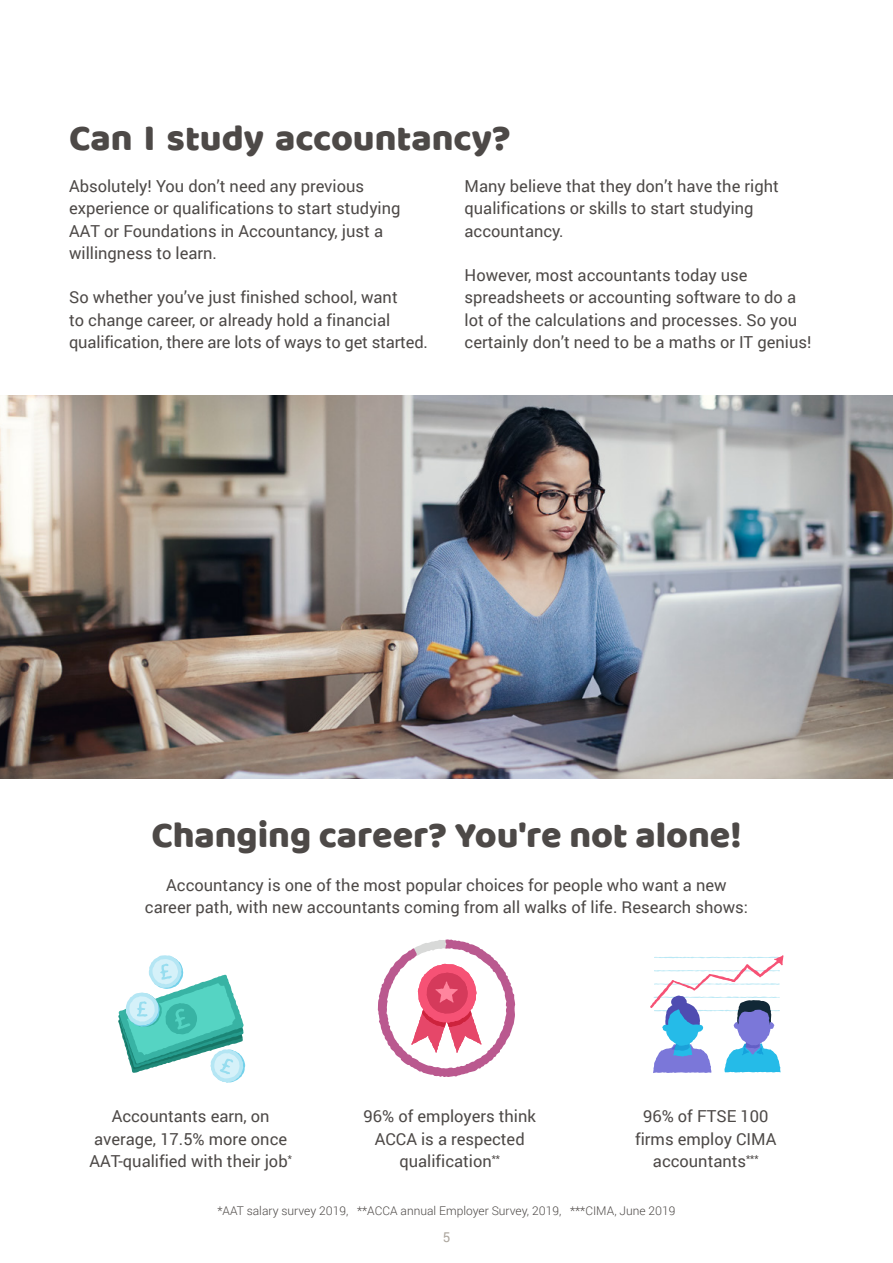
<style>
.page{position:relative;width:893px;height:1263px;background:#fff}
.page>*{position:absolute;margin:0;border:0;box-sizing:border-box;transform-origin:0 0}
.t1{font:37.5px "Baloo";letter-spacing:-.005em;color:#4d4947}
.t2{font:16.5px/22.5px "Roboto";color:#4d4947;text-align:center}
.t3{font:13.5px "Roboto";color:#ada79f}
.t4{font:300 12px "Roboto";color:#4d4947}
</style>
<div class="page">
<svg style="left:378px;top:939px;width:137px;height:137px"></svg>
<svg style="left:650px;top:955px;width:134px;height:118px"></svg>
<svg style="left:118px;top:955px;width:127px;height:127px"></svg>
<img style="left:0;top:395px;width:893px;height:384px">
<h1 class="t1" style="left:69px;top:115px;width:443px">Can I study accountancy?</h1>
<p class="t2" style="left:69px;top:174px;width:333px;text-align:left">Absolutely! You don’t need any previous experience or qualifications to start studying AAT or Foundations in Accountancy, just a willingness to learn.</p>
<p class="t2" style="left:69px;top:285px;width:360px;text-align:left">So whether you’ve just finished school, want<br>to change career, or already hold a financial qualification, there are lots of ways to get started.</p>
<p class="t2" style="left:465px;top:174px;width:316px;text-align:left">Many believe that they don’t have the right qualifications or skills to start studying accountancy.</p>
<p class="t2" style="left:465px;top:263px;width:348px;text-align:left">However, most accountants today use spreadsheets or accounting software to do a lot of the calculations and processes. So you certainly don’t need to be a maths or IT genius!</p>
<h1 class="t1" style="left:151px;top:812px;width:592px">Changing career? You're not alone!</h1>
<p class="t2" style="left:145px;top:873px;width:605px">Accountancy is one of the most popular choices for people who want a new career path, with new accountants coming from all walks of life. Research shows:</p>
<p class="t2" style="left:90px;top:1104px;width:204px">Accountants earn, on average, 17.5% more once<br>AAT-qualified with their job<sup>*</sup></p>
<p class="t2" style="left:364px;top:1104px;width:174px">96% of employers think<br>ACCA is a respected qualification<sup>**</sup></p>
<p class="t2" style="left:635px;top:1104px;width:143px">96% of FTSE 100 firms employ CIMA accountants<sup>***</sup></p>
<p class="t4" style="left:217px;top:1202px;width:460px">*AAT salary survey 2019, **ACCA annual Employer Survey, 2019, ***CIMA, June 2019</p>
<p class="t3" style="left:443px;top:1228px;width:9px">5</p>
</div>
